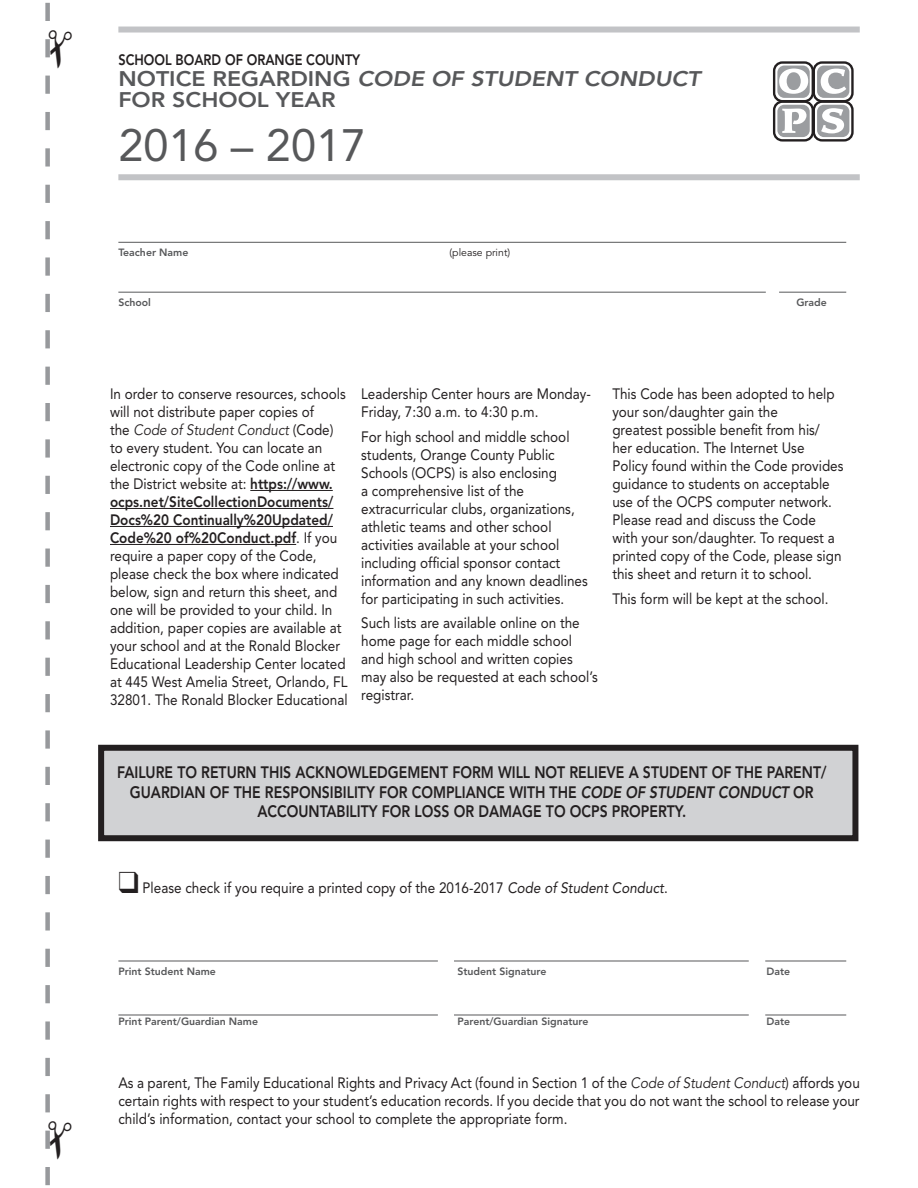
<style>
.page{position:relative;width:918px;height:1188px;background:#fff}
.page>*{position:absolute;margin:0;border:0;box-sizing:border-box;transform-origin:0 0}
.t1{font:45px "Avenir";color:#57585a}
.t2{font:800 21px/21px "Avenir";color:#57585a;scale:1.1 1}
.t3{font:800 16.5px/19.5px "Avenir";color:#231f20;text-align:center;scale:.85 1}
.t4{font:15px/18px "Avenir";color:#231f20;scale:.9 1}
.t5{font:800 15px "Avenir";color:#231f20;scale:.85 1}
.t6{font:800 10.5px "Avenir";color:#57585a}
.t7{font:10.5px "Avenir";color:#231f20}
.s1{font-style:italic}
.s2{font-weight:800}
</style>
<div class="page">
<hr style="left:118px;top:292px;width:648px;height:1px;background:#57585a">
<hr style="left:118px;top:242px;width:728px;height:1px;background:#57585a">
<hr style="left:779px;top:292px;width:67px;height:1px;background:#57585a">
<div style="left:820px;top:69px;width:33px;height:32px;background:#231f20;border-radius:7px"></div>
<div style="left:781px;top:108px;width:32px;height:32px;background:#231f20;border-radius:7px"></div>
<div style="left:820px;top:108px;width:33px;height:32px;background:#231f20;border-radius:7px"></div>
<svg style="left:774px;top:63px;width:39px;height:38px"></svg>
<div style="left:773px;top:61px;width:41px;height:41px;border:2px solid #231f20;border-radius:8px"></div>
<div style="left:777px;top:66px;width:33px;height:32px;background:#9b9da0;border-radius:7px"></div>
<svg style="left:814px;top:63px;width:38px;height:38px"></svg>
<div style="left:813px;top:61px;width:41px;height:41px;border:2px solid #231f20;border-radius:8px"></div>
<div style="left:817px;top:66px;width:32px;height:32px;background:#9b9da0;border-radius:7px"></div>
<svg style="left:774px;top:102px;width:39px;height:38px"></svg>
<div style="left:773px;top:101px;width:41px;height:41px;border:2px solid #231f20;border-radius:8px"></div>
<div style="left:777px;top:105px;width:33px;height:32px;background:#9b9da0;border-radius:7px"></div>
<svg style="left:814px;top:102px;width:38px;height:38px"></svg>
<div style="left:813px;top:101px;width:41px;height:41px;border:2px solid #231f20;border-radius:8px"></div>
<div style="left:817px;top:105px;width:32px;height:32px;background:#9b9da0;border-radius:7px"></div>
<svg style="left:779px;top:69px;width:29px;height:25px"></svg>
<svg style="left:821px;top:69px;width:25px;height:25px"></svg>
<svg style="left:782px;top:109px;width:24px;height:24px"></svg>
<svg style="left:821px;top:108px;width:23px;height:25px"></svg>
<hr style="left:118px;top:961px;width:320px;height:1px;background:#57585a">
<hr style="left:118px;top:1015px;width:320px;height:1px;background:#57585a">
<hr style="left:454px;top:961px;width:295px;height:1px;background:#57585a">
<hr style="left:454px;top:1015px;width:295px;height:1px;background:#57585a">
<hr style="left:765px;top:961px;width:81px;height:1px;background:#57585a">
<hr style="left:765px;top:1015px;width:81px;height:1px;background:#57585a">
<div style="left:118px;top:27px;width:742px;height:6px;background:#c2c3c6"></div>
<div style="left:118px;top:174px;width:742px;height:6px;background:#c2c3c6"></div>
<hr style="left:250px;top:490px;width:83px;height:1px;background:#231f20">
<hr style="left:110px;top:508px;width:223px;height:1px;background:#231f20">
<hr style="left:110px;top:526px;width:223px;height:1px;background:#231f20">
<hr style="left:110px;top:544px;width:186px;height:1px;background:#231f20">
<div style="left:101px;top:748px;width:754px;height:90px;background:#d1d2d4"></div>
<div style="left:98px;top:745px;width:760px;height:96px;border:6px solid #231f20"></div>
<svg style="left:45px;top:3px;width:5px;height:1182px"></svg>
<p class="t5" style="left:118px;top:51px;width:286px">SCHOOL BOARD OF ORANGE COUNTY</p>
<h2 class="t2" style="left:118px;top:69px;width:531px">NOTICE REGARDING <span class="s1">CODE OF STUDENT CONDUCT<br></span>FOR SCHOOL YEAR</h2>
<h1 class="t1" style="left:118px;top:119px;width:249px">2016 – 2017</h1>
<p class="t6" style="left:118px;top:246px;width:71px">Teacher Name</p>
<p class="t7" style="left:450px;top:247px;width:62px">(please print)</p>
<p class="t6" style="left:118px;top:296px;width:34px">School</p>
<p class="t6" style="left:796px;top:296px;width:32px">Grade</p>
<p class="t4" style="left:110px;top:385px;width:266px">In order to conserve resources, schools will not distribute paper copies of<br>the <span class="s1">Code of Student Conduct</span> (Code) to every student. You can locate an electronic copy of the Code online at the District website at: <span class="s2">https://www. ocps.net/SiteCollectionDocuments/ Docs%20 Continually%20Updated/ Code%20 of%20Conduct.pdf</span>. If you require a paper copy of the Code, please check the box where indicated below, sign and return this sheet, and one will be provided to your child. In addition, paper copies are available at your school and at the Ronald Blocker Educational Leadership Center located at 445 West Amelia Street, Orlando, FL 32801. The Ronald Blocker Educational</p>
<p class="t4" style="left:361px;top:385px;width:257px">Leadership Center hours are Monday-<br>Friday, 7:30 a.m. to 4:30 p.m.</p>
<p class="t4" style="left:361px;top:428px;width:253px">For high school and middle school students, Orange County Public Schools (OCPS) is also enclosing<br>a comprehensive list of the extracurricular clubs, organizations, athletic teams and other school activities available at your school including official sponsor contact information and any known deadlines for participating in such activities.</p>
<p class="t4" style="left:361px;top:614px;width:264px">Such lists are available online on the home page for each middle school and high school and written copies may also be requested at each school’s registrar.</p>
<p class="t4" style="left:612px;top:385px;width:258px">This Code has been adopted to help your son/daughter gain the<br>greatest possible benefit from his/<br>her education. The Internet Use Policy found within the Code provides guidance to students on acceptable use of the OCPS computer network.<br>Please read and discuss the Code with your son/daughter. To request a printed copy of the Code, please sign this sheet and return it to school.</p>
<p class="t4" style="left:612px;top:590px;width:242px">This form will be kept at the school.</p>
<p class="t3" style="left:117px;top:763px;width:836px">FAILURE TO RETURN THIS ACKNOWLEDGEMENT FORM WILL NOT RELIEVE A STUDENT OF THE PARENT/<br>GUARDIAN OF THE RESPONSIBILITY FOR COMPLIANCE WITH THE <span class="s1">CODE OF STUDENT CONDUCT</span> OR<br>ACCOUNTABILITY FOR LOSS OR DAMAGE TO OCPS PROPERTY.</p>
<p class="t4" style="left:118px;top:879px;width:612px">❑ Please check if you require a printed copy of the 2016-2017 <span class="s1">Code of Student Conduct</span>.</p>
<p class="t6" style="left:118px;top:965px;width:99px">Print Student Name</p>
<p class="t6" style="left:457px;top:965px;width:91px">Student Signature</p>
<p class="t6" style="left:766px;top:965px;width:25px">Date</p>
<p class="t6" style="left:118px;top:1015px;width:141px">Print Parent/Guardian Name</p>
<p class="t6" style="left:457px;top:1015px;width:133px">Parent/Guardian Signature</p>
<p class="t6" style="left:766px;top:1015px;width:25px">Date</p>
<p class="t4" style="left:118px;top:1074px;width:825px;text-align:justify">As a parent, The Family Educational Rights and Privacy Act (found in Section 1 of the <span class="s1">Code of Student Conduct</span>) affords you certain rights with respect to your student’s education records. If you decide that you do not want the school to release your child’s information, contact your school to complete the appropriate form.</p>
</div>
